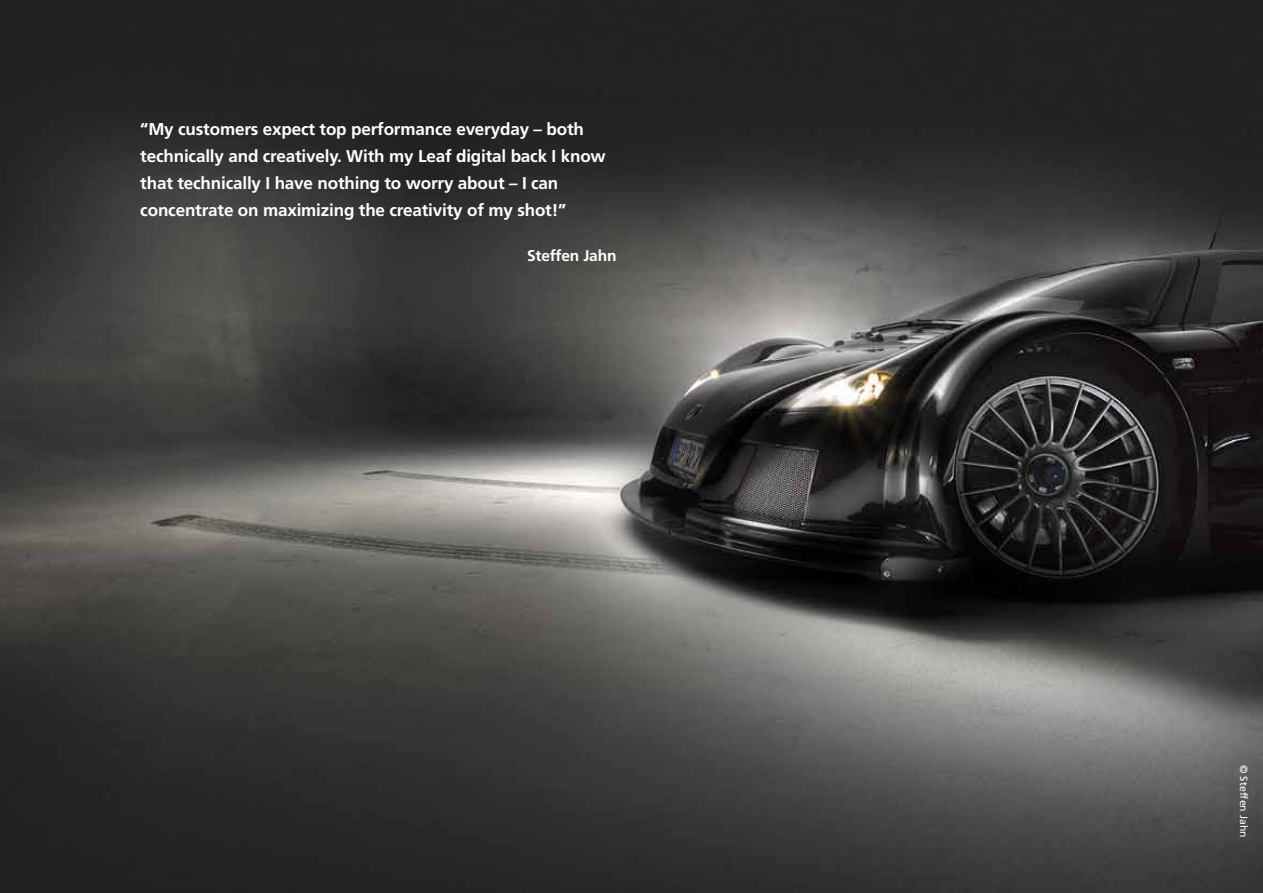
<style>
.page{position:relative;width:1263px;height:893px;background:#fff}
.page>*{position:absolute;margin:0;border:0;box-sizing:border-box;transform-origin:0 0}
.t1{font:700 17.1px/27px "Frutiger LT Std";letter-spacing:-.01em;color:#fff}
.t2{font:700 15.6px "Frutiger LT Std";letter-spacing:-.01em;color:#fff}
.t3{font:10.5px "Frutiger LT Std";color:#fff}
</style>
<div class="page">
<img style="left:0;top:0;width:1263px;height:893px">
<img style="left:0;top:0;width:8px;height:606px">
<p class="t1" style="left:140px;top:115px;width:467px">“My customers expect top performance everyday – both technically and creatively. With my Leaf digital back I know that technically I have nothing to worry about – I can concentrate on maximizing the creativity of my shot!”</p>
<p class="t2" style="left:527px;top:246px;width:91px">Steffen Jahn</p>
<p class="t3" style="left:1250px;top:765px;width:74px;rotate:90deg">© Steffen Jahn</p>
</div>
